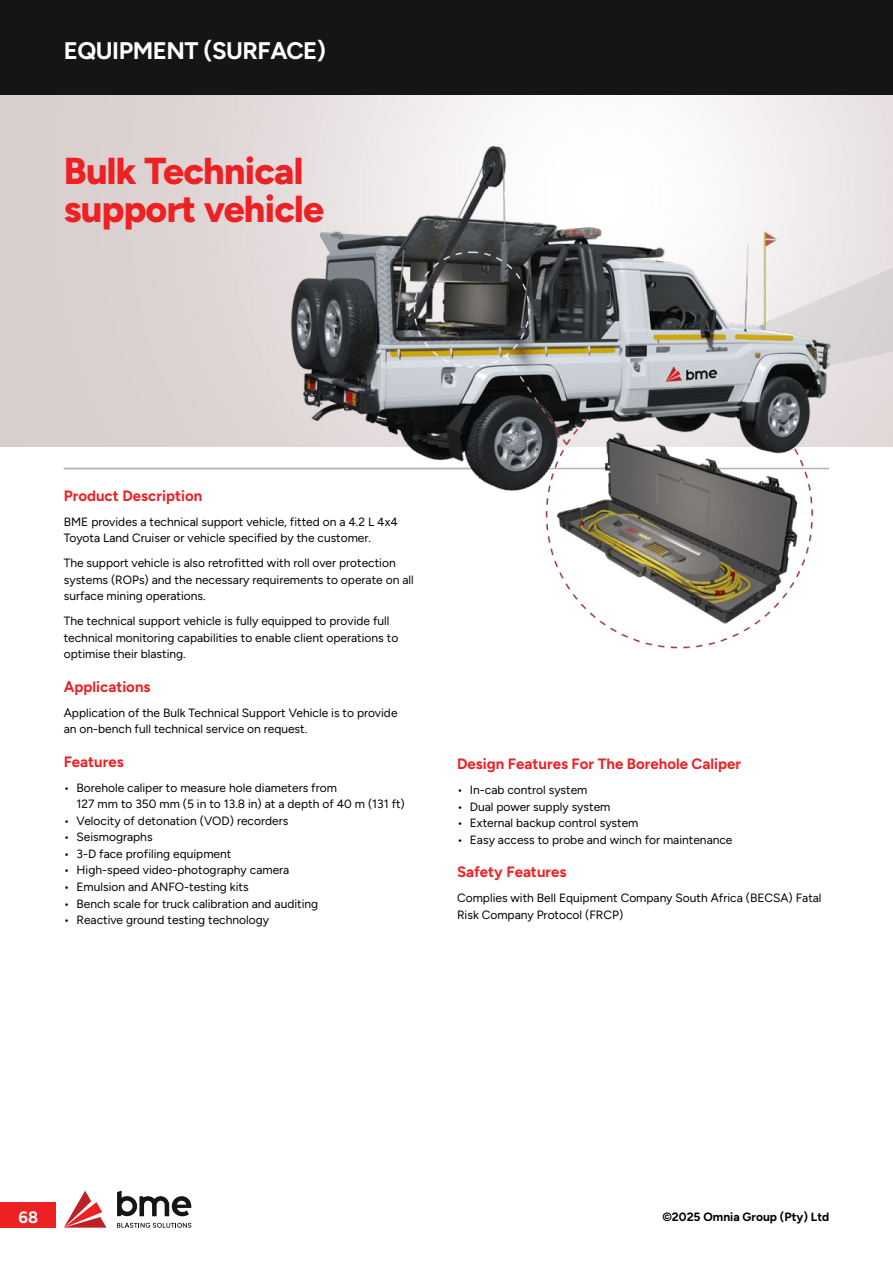
<style>
.page{position:relative;width:893px;height:1263px;background:#fff}
.page>*{position:absolute;margin:0;border:0;box-sizing:border-box;transform-origin:0 0}
.t1{font:800 37.5px/37.5px "Figtree";letter-spacing:-.02em;color:#ed2124}
.t2{font:700 24px "Figtree";letter-spacing:-.02em;color:#fff}
.t3{font:700 16.5px "Figtree";color:#fff}
.t4{font:700 15px "Figtree";color:#ed2124}
.t5{font:12px/16.5px "Figtree";color:#000}
.t6{font:700 12px "Figtree";color:#000}
</style>
<div class="page">
<svg style="left:863px;top:268px;width:30px;height:178px;background:#ddd6d7"></svg>
<hr style="left:64px;top:468px;width:455px;height:1px;background:#b4b6b9">
<img style="left:242px;top:126px;width:621px;height:523px">
<div style="left:0;top:1202px;width:55px;height:26px;background:#ed2124"></div>
<div style="left:0;top:0;width:893px;height:95px;background:#151515"></div>
<svg style="left:64px;top:1191px;width:42px;height:36px"></svg>
<svg style="left:117px;top:1191px;width:74px;height:25px"></svg>
<svg style="left:117px;top:1223px;width:74px;height:5px"></svg>
<h2 class="t2" style="left:64px;top:36px;width:264px">EQUIPMENT (SURFACE)</h2>
<h1 class="t1" style="left:64px;top:152px;width:262px">Bulk Technical support vehicle</h1>
<p class="t4" style="left:64px;top:487px;width:140px">Product Description</p>
<p class="t5" style="left:64px;top:513px;width:336px">BME provides a technical support vehicle, fitted on a 4.2 L 4x4<br>Toyota Land Cruiser or vehicle specified by the customer.</p>
<p class="t5" style="left:64px;top:555px;width:351px">The support vehicle is also retrofitted with roll over protection systems (ROPs) and the necessary requirements to operate on all surface mining operations.</p>
<p class="t5" style="left:64px;top:613px;width:336px">The technical support vehicle is fully equipped to provide full technical monitoring capabilities to enable client operations to optimise their blasting.</p>
<p class="t4" style="left:64px;top:678px;width:88px">Applications</p>
<p class="t5" style="left:64px;top:704px;width:335px">Application of the Bulk Technical Support Vehicle is to provide an on-bench full technical service on request.</p>
<p class="t4" style="left:64px;top:753px;width:62px">Features</p>
<p class="t5" style="left:77px;top:779px;width:330px;text-indent:-13px">• Borehole caliper to measure hole diameters from<br>127 mm to 350 mm (5 in to 13.8 in) at a depth of 40 m (131 ft)</p>
<p class="t5" style="left:64px;top:812px;width:226px">• Velocity of detonation (VOD) recorders</p>
<p class="t5" style="left:64px;top:829px;width:90px">• Seismographs</p>
<p class="t5" style="left:64px;top:845px;width:169px">• 3-D face profiling equipment</p>
<p class="t5" style="left:64px;top:862px;width:227px">• High-speed video-photography camera</p>
<p class="t5" style="left:64px;top:878px;width:186px">• Emulsion and ANFO-testing kits</p>
<p class="t5" style="left:64px;top:895px;width:256px">• Bench scale for truck calibration and auditing</p>
<p class="t5" style="left:64px;top:911px;width:207px">• Reactive ground testing technology</p>
<p class="t4" style="left:457px;top:755px;width:286px">Design Features For The Borehole Caliper</p>
<p class="t5" style="left:457px;top:781px;width:132px">• In-cab control system</p>
<p class="t5" style="left:457px;top:798px;width:155px">• Dual power supply system</p>
<p class="t5" style="left:457px;top:814px;width:183px">• External backup control system</p>
<p class="t5" style="left:457px;top:831px;width:277px">• Easy access to probe and winch for maintenance</p>
<p class="t4" style="left:457px;top:863px;width:111px">Safety Features</p>
<p class="t5" style="left:457px;top:889px;width:366px">Complies with Bell Equipment Company South Africa (BECSA) Fatal<br>Risk Company Protocol (FRCP)</p>
<h3 class="t3" style="left:19px;top:1207px;width:21px">68</h3>
<p class="t6" style="left:662px;top:1209px;width:168px">©2025 Omnia Group (Pty) Ltd</p>
</div>
